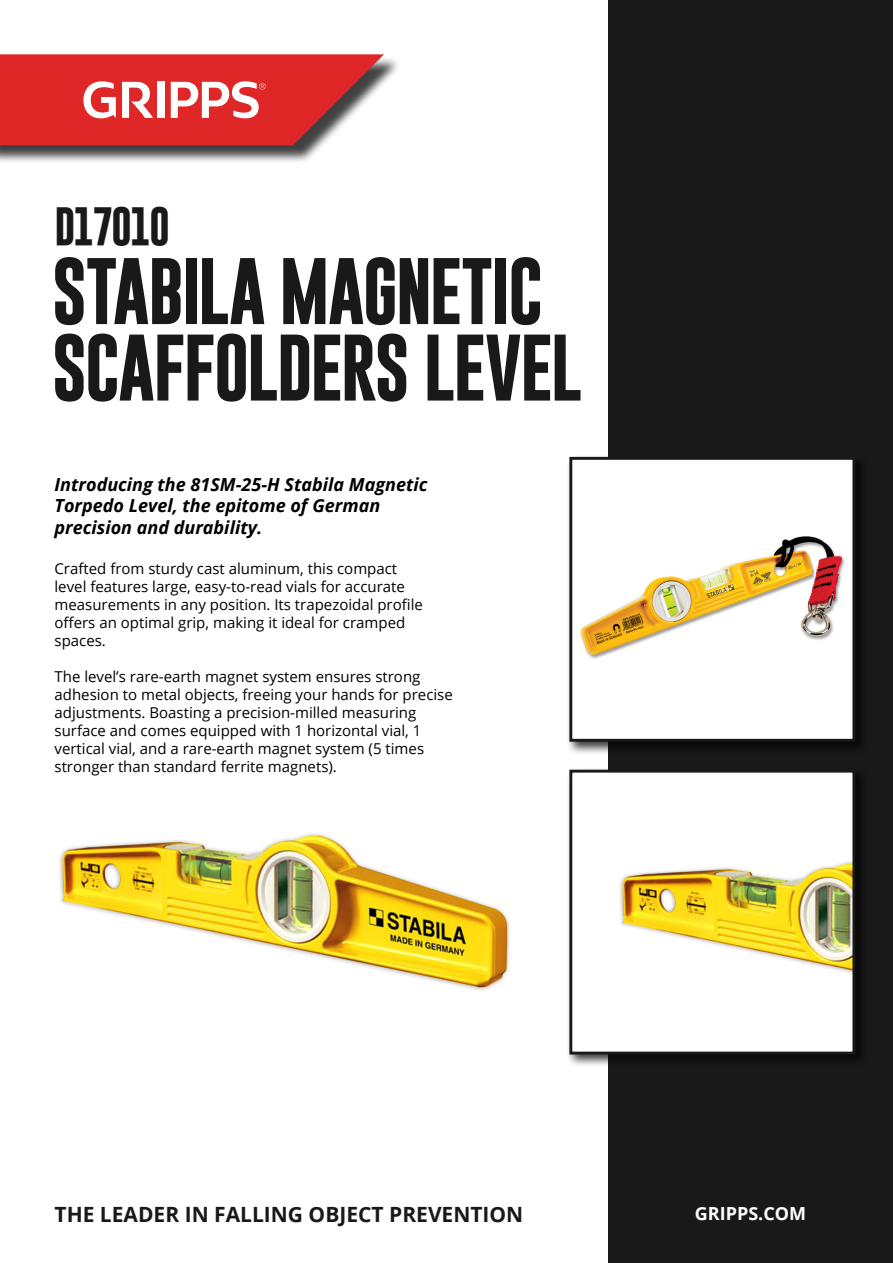
<style>
.page{position:relative;width:893px;height:1263px;background:#fff}
.page>*{position:absolute;margin:0;border:0;box-sizing:border-box;transform-origin:0 0}
.t1{font:700 67.5px/76.5px "Gobold";letter-spacing:-.03em;color:#19191a}
.t2{font:700 39px "Gobold";letter-spacing:-.06em;color:#19191a}
.t3{font:700 21px "Open Sans";color:#19191a}
.t4{font:italic 700 18px/21.6px "Open Sans";color:#000}
.t5{font:700 18px "Open Sans";color:#fff}
.t6{font:15px/18px "Open Sans";color:#000}
</style>
<div class="page">
<img style="left:59px;top:833px;width:451px;height:157px">
<div style="left:608px;top:0;width:285px;height:1263px;background:#19191a"></div>
<div style="left:0;top:56px;width:401px;height:108px;background:#000;opacity:.75"></div>
<svg style="left:0;top:54px;width:384px;height:91px"></svg>
<div style="left:566px;top:767px;width:302px;height:301px;background:#000;opacity:.75"></div>
<div style="left:571px;top:771px;width:283px;height:282px;background:#fff"></div>
<img style="left:620px;top:862px;width:231px;height:111px">
<div style="left:569px;top:770px;width:286px;height:284px;border:3px solid #19191a"></div>
<div style="left:566px;top:454px;width:302px;height:301px;background:#000;opacity:.75"></div>
<img style="left:573px;top:461px;width:278px;height:277px">
<div style="left:569px;top:457px;width:286px;height:285px;border:3px solid #19191a"></div>
<h2 class="t2" style="left:55px;top:200px;width:117px">D17010</h2>
<h1 class="t1" style="left:52px;top:253px;width:532px">STABILA MAGNETIC<br>SCAFFOLDERS LEVEL</h1>
<p class="t4" style="left:55px;top:473px;width:374px">Introducing the 81SM-25-H Stabila Magnetic<br>Torpedo Level, the epitome of German precision and durability.</p>
<p class="t6" style="left:55px;top:559px;width:370px">Crafted from sturdy cast aluminum, this compact level features large, easy-to-read vials for accurate measurements in any position. Its trapezoidal profile offers an optimal grip, making it ideal for cramped spaces.</p>
<p class="t6" style="left:55px;top:667px;width:400px">The level’s rare-earth magnet system ensures strong adhesion to metal objects, freeing your hands for precise adjustments. Boasting a precision-milled measuring surface and comes equipped with 1 horizontal vial, 1 vertical vial, and a rare-earth magnet system (5 times stronger than standard ferrite magnets).</p>
<h3 class="t3" style="left:55px;top:1200px;width:470px">THE LEADER IN FALLING OBJECT PREVENTION</h3>
<p class="t5" style="left:695px;top:1201px;width:113px">GRIPPS.COM</p>
</div>
